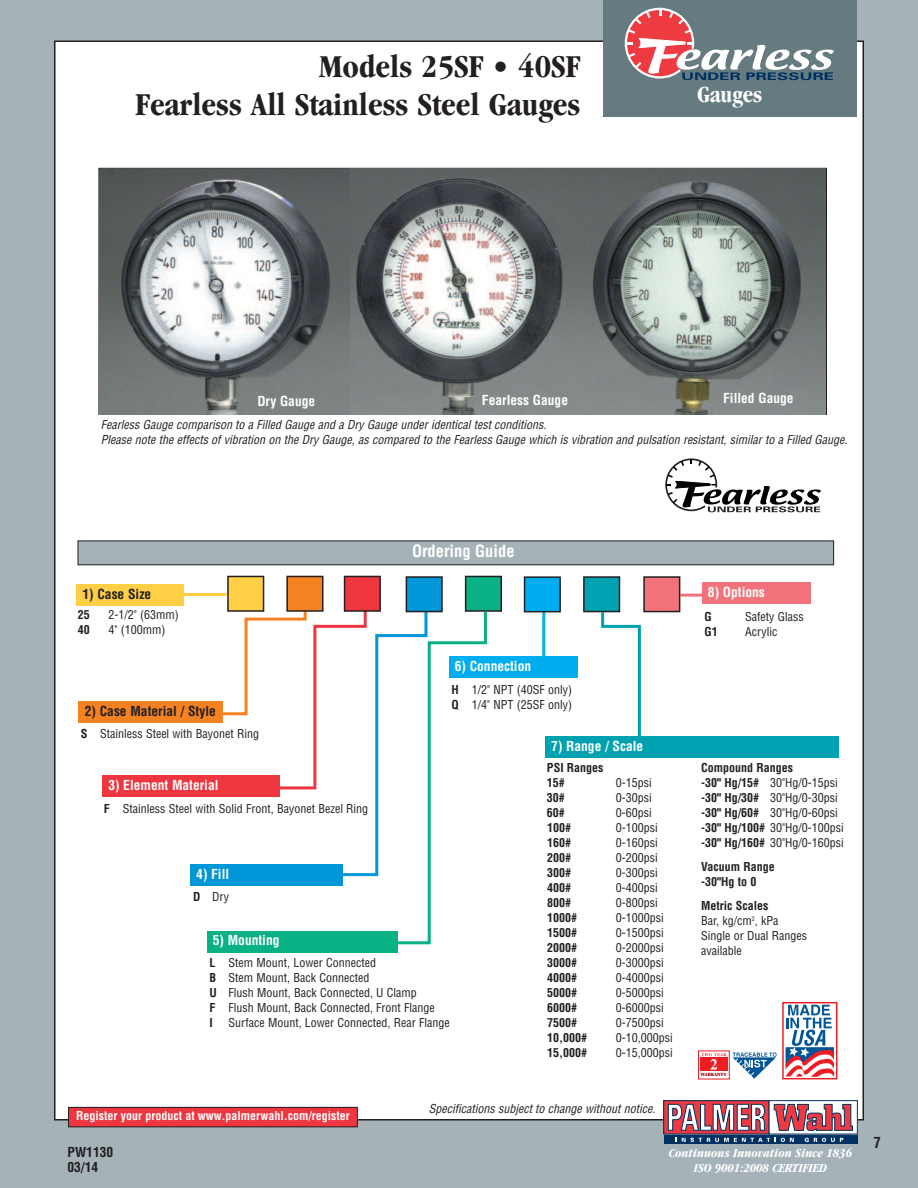
<style>
.page{position:relative;width:918px;height:1188px;background:#a5b3b8}
.page>*{position:absolute;margin:0;border:0;box-sizing:border-box;transform-origin:0 0}
.t1{font:700 condensed 33px/37.5px "Garamond";color:#231f20;text-align:right}
.t2{font:700 condensed 24px "Garamond";color:#fff}
.t3{font:700 condensed 16.5px "Helvetica";color:#fff}
.t4{font:700 condensed 15px "Helvetica";color:#231f20}
.t5{font:700 condensed 13.5px "Helvetica";color:#fff}
.t6{font:700 condensed 13.5px/15.9px "Helvetica";color:#231f20}
.t7{font:italic 700 condensed 12.75px/15.3px "Garamond";color:#fff;text-align:center}
.t8{font:condensed 12px/15px "Helvetica";color:#231f20}
.t9{font:italic condensed 12px/15px "Helvetica";color:#231f20}
.t10{font:700 condensed 12px/15px "Helvetica";color:#231f20}
.t11{font:700 condensed 12px "Helvetica";color:#fff}
.t12{font:700 4.35px "Times";color:#231f20}
.s1{font-weight:700}
</style>
<div class="page">
<div style="left:55px;top:41px;width:808px;height:1079px;background:#fff"></div>
<div style="left:603px;top:0;width:254px;height:117px;background:#657b80"></div>
<svg style="left:666px;top:1102px;width:101px;height:30px"></svg>
<div style="left:664px;top:1100px;width:105px;height:34px;border:1px solid #003163"></div>
<div style="left:769px;top:1101px;width:88px;height:33px;background:#fff"></div>
<div style="left:769px;top:1100px;width:89px;height:34px;border:1px solid #003163"></div>
<svg style="left:668px;top:1104px;width:97px;height:27px"></svg>
<svg style="left:774px;top:1104px;width:79px;height:27px"></svg>
<div style="left:664px;top:1136px;width:194px;height:8px;background:#003163"></div>
<svg style="left:676px;top:1138px;width:118px;height:4px"></svg>
<svg style="left:805px;top:1138px;width:38px;height:4px"></svg>
<div style="left:68px;top:1107px;width:289px;height:20px;background:#ee3640"></div>
<div style="left:68px;top:1107px;width:290px;height:20px;border:1px solid #231f20"></div>
<img style="left:99px;top:169px;width:727px;height:245px">
<hr style="left:681px;top:594px;width:23px;height:3px;background:#f2727c">
<hr style="left:154px;top:593px;width:73px;height:3px;background:#ffcf45">
<div style="left:702px;top:582px;width:109px;height:22px;background:#f2727c"></div>
<div style="left:76px;top:585px;width:108px;height:21px;background:#ffcf45"></div>
<div style="left:79px;top:702px;width:144px;height:21px;background:#f58220"></div>
<div style="left:207px;top:931px;width:190px;height:21px;background:#09b185"></div>
<div style="left:449px;top:657px;width:129px;height:21px;background:#00aeef"></div>
<div style="left:102px;top:776px;width:178px;height:21px;background:#ee3640"></div>
<div style="left:190px;top:865px;width:153px;height:21px;background:#0196d7"></div>
<svg style="left:197px;top:603px;width:350px;height:343px"></svg>
<svg style="left:600px;top:609px;width:71px;height:127px"></svg>
<div style="left:545px;top:736px;width:294px;height:22px;background:#00a2b2"></div>
<svg style="left:665px;top:458px;width:156px;height:54px"></svg>
<div style="left:78px;top:541px;width:756px;height:24px;background:#a5b3b8"></div>
<div style="left:78px;top:540px;width:756px;height:25px;border:1px solid #231f20"></div>
<svg style="left:624px;top:7px;width:210px;height:73px"></svg>
<svg style="left:733px;top:1052px;width:44px;height:27px"></svg>
<div style="left:698px;top:1051px;width:32px;height:28px;border:1px solid #ee1d23"></div>
<div style="left:700px;top:1058px;width:28px;height:13px;background:#ee1d23"></div>
<svg style="left:701px;top:1053px;width:25px;height:23px"></svg>
<svg style="left:785px;top:1004px;width:50px;height:73px"></svg>
<div style="left:782px;top:1002px;width:55px;height:77px;border:1px solid #ee1d23"></div>
<svg style="left:786px;top:1005px;width:48px;height:72px"></svg>
<div style="left:406px;top:577px;width:36px;height:35px;background:#0196d7"></div>
<div style="left:406px;top:576px;width:37px;height:36px;border:2px solid #231f20"></div>
<div style="left:466px;top:576px;width:35px;height:35px;background:#09b185"></div>
<div style="left:465px;top:576px;width:37px;height:36px;border:2px solid #231f20"></div>
<div style="left:644px;top:577px;width:36px;height:35px;background:#f2727c"></div>
<div style="left:643px;top:576px;width:37px;height:36px;border:2px solid #231f20"></div>
<div style="left:584px;top:577px;width:35px;height:35px;background:#00a2b2"></div>
<div style="left:583px;top:576px;width:37px;height:36px;border:2px solid #231f20"></div>
<div style="left:525px;top:577px;width:35px;height:35px;background:#00aeef"></div>
<div style="left:524px;top:576px;width:37px;height:36px;border:2px solid #231f20"></div>
<div style="left:228px;top:576px;width:36px;height:35px;background:#ffcf45"></div>
<div style="left:227px;top:576px;width:37px;height:36px;border:2px solid #231f20"></div>
<div style="left:287px;top:576px;width:36px;height:35px;background:#f58220"></div>
<div style="left:286px;top:576px;width:38px;height:36px;border:2px solid #231f20"></div>
<div style="left:345px;top:576px;width:35px;height:35px;background:#ee3640"></div>
<div style="left:344px;top:576px;width:37px;height:36px;border:2px solid #231f20"></div>
<h1 class="t1" style="left:136px;top:51px;width:446px">Models 25SF • 40SF<br>Fearless All Stainless Steel Gauges</h1>
<h2 class="t2" style="left:697px;top:85px;width:67px">Gauges</h2>
<p class="t5" style="left:257px;top:393px;width:59px">Dry Gauge</p>
<p class="t5" style="left:482px;top:392px;width:88px">Fearless Gauge</p>
<p class="t5" style="left:723px;top:390px;width:72px">Filled Gauge</p>
<p class="t9" style="left:101px;top:418px;width:748px">Fearless Gauge comparison to a Filled Gauge and a Dry Gauge under identical test conditions.<br>Please note the effects of vibration on the Dry Gauge, as compared to the Fearless Gauge which is vibration and pulsation resistant, similar to a Filled Gauge.</p>
<h3 class="t3" style="left:412px;top:542px;width:104px">Ordering Guide</h3>
<p class="t6" style="left:82px;top:586px;width:70px">1) Case Size</p>
<p class="t5" style="left:708px;top:584px;width:58px">8) Options</p>
<p class="t10" style="left:78px;top:608px;width:13px">25</p>
<p class="t8" style="left:108px;top:608px;width:72px">2-1/2" (63mm)</p>
<p class="t10" style="left:78px;top:623px;width:13px">40</p>
<p class="t8" style="left:108px;top:623px;width:58px">4" (100mm)</p>
<p class="t6" style="left:85px;top:704px;width:133px">2) Case Material / Style</p>
<p class="t8" style="left:81px;top:726px;width:180px"><span class="s1">S</span> Stainless Steel with Bayonet Ring</p>
<p class="t5" style="left:455px;top:659px;width:78px">6) Connection</p>
<p class="t8" style="left:452px;top:682px;width:122px"><span class="s1">H</span> 1/2" NPT (40SF only)<br><span class="s1">Q</span> 1/4" NPT (25SF only)</p>
<p class="t5" style="left:551px;top:738px;width:94px">7) Range / Scale</p>
<p class="t5" style="left:108px;top:778px;width:112px">3) Element Material</p>
<p class="t8" style="left:104px;top:802px;width:266px"><span class="s1">F</span> Stainless Steel with Solid Front, Bayonet Bezel Ring</p>
<p class="t5" style="left:196px;top:867px;width:34px">4) Fill</p>
<p class="t8" style="left:193px;top:889px;width:37px"><span class="s1">D</span> Dry</p>
<p class="t5" style="left:213px;top:933px;width:68px">5) Mounting</p>
<p class="t8" style="left:209px;top:955px;width:227px"><span class="s1">L</span> Stem Mount, Lower Connected<br><span class="s1">B</span> Stem Mount, Back Connected<br><span class="s1">U</span> Flush Mount, Back Connected, U Clamp<br><span class="s1">F</span> Flush Mount, Back Connected, Front Flange<br><span class="s1">I</span></p>
<p class="t8" style="left:228px;top:1015px;width:223px">Surface Mount, Lower Connected, Rear Flange</p>
<p class="t10" style="left:547px;top:761px;width:58px">PSI Ranges<br>15#</p>
<p class="t8" style="left:616px;top:776px;width:37px">0-15psi</p>
<p class="t10" style="left:547px;top:791px;width:19px">30#</p>
<p class="t8" style="left:616px;top:791px;width:37px">0-30psi</p>
<p class="t10" style="left:547px;top:806px;width:19px">60#</p>
<p class="t8" style="left:616px;top:806px;width:37px">0-60psi</p>
<p class="t10" style="left:547px;top:821px;width:25px">100#</p>
<p class="t8" style="left:616px;top:821px;width:43px">0-100psi</p>
<p class="t10" style="left:547px;top:836px;width:25px">160#</p>
<p class="t8" style="left:616px;top:836px;width:43px">0-160psi</p>
<p class="t10" style="left:547px;top:851px;width:25px">200#</p>
<p class="t8" style="left:616px;top:851px;width:43px">0-200psi</p>
<p class="t10" style="left:547px;top:866px;width:25px">300#</p>
<p class="t8" style="left:616px;top:866px;width:43px">0-300psi</p>
<p class="t10" style="left:547px;top:881px;width:25px">400#</p>
<p class="t8" style="left:616px;top:881px;width:43px">0-400psi</p>
<p class="t10" style="left:547px;top:896px;width:25px">800#</p>
<p class="t8" style="left:616px;top:896px;width:43px">0-800psi</p>
<p class="t10" style="left:547px;top:911px;width:31px">1000#</p>
<p class="t8" style="left:616px;top:911px;width:49px">0-1000psi</p>
<p class="t10" style="left:547px;top:926px;width:31px">1500#</p>
<p class="t8" style="left:616px;top:926px;width:49px">0-1500psi</p>
<p class="t10" style="left:547px;top:941px;width:31px">2000#</p>
<p class="t8" style="left:616px;top:941px;width:49px">0-2000psi</p>
<p class="t10" style="left:547px;top:956px;width:31px">3000#</p>
<p class="t8" style="left:616px;top:956px;width:49px">0-3000psi</p>
<p class="t10" style="left:547px;top:971px;width:31px">4000#</p>
<p class="t8" style="left:616px;top:971px;width:49px">0-4000psi</p>
<p class="t10" style="left:547px;top:986px;width:31px">5000#</p>
<p class="t8" style="left:616px;top:986px;width:49px">0-5000psi</p>
<p class="t10" style="left:547px;top:1001px;width:31px">6000#</p>
<p class="t8" style="left:616px;top:1001px;width:49px">0-6000psi</p>
<p class="t10" style="left:547px;top:1016px;width:31px">7500#</p>
<p class="t8" style="left:616px;top:1016px;width:49px">0-7500psi</p>
<p class="t10" style="left:547px;top:1031px;width:41px">10,000#</p>
<p class="t8" style="left:616px;top:1031px;width:58px">0-10,000psi</p>
<p class="t10" style="left:547px;top:1046px;width:41px">15,000#</p>
<p class="t8" style="left:616px;top:1046px;width:58px">0-15,000psi</p>
<p class="t11" style="left:76px;top:1109px;width:275px">Register your product at www.palmerwahl.com/register</p>
<p class="t9" style="left:429px;top:1101px;width:228px">Specifications subject to change without notice.</p>
<p class="t10" style="left:704px;top:610px;width:9px">G</p>
<p class="t8" style="left:745px;top:610px;width:60px">Safety Glass</p>
<p class="t10" style="left:704px;top:625px;width:15px">G1</p>
<p class="t8" style="left:745px;top:625px;width:34px">Acrylic</p>
<p class="t8" style="left:701px;top:761px;width:144px"><span class="s1">Compound Ranges<br>-30" Hg/15#</span> 30"Hg/0-15psi <span class="s1">-30" Hg/30#</span> 30"Hg/0-30psi <span class="s1">-30" Hg/60#</span> 30"Hg/0-60psi <span class="s1">-30" Hg/100#</span> 30"Hg/0-100psi <span class="s1">-30" Hg/160#</span> 30"Hg/0-160psi</p>
<p class="t10" style="left:701px;top:860px;width:75px">Vacuum Range -30"Hg to 0</p>
<p class="t8" style="left:701px;top:899px;width:107px"><span class="s1">Metric Scales<br></span>Bar, kg/cm<sup>2</sup>, kPa<br>Single or Dual Ranges available</p>
<p class="t12" style="left:701px;top:1073px;width:27px">WARRANTY</p>
<p class="t6" style="left:67px;top:1144px;width:47px">PW1130<br>03/14</p>
<p class="t7" style="left:669px;top:1146px;width:185px">Continuous Innovation Since 1836<br>ISO 9001:2008 CERTIFIED</p>
<p class="t4" style="left:873px;top:1134px;width:9px">7</p>
</div>
